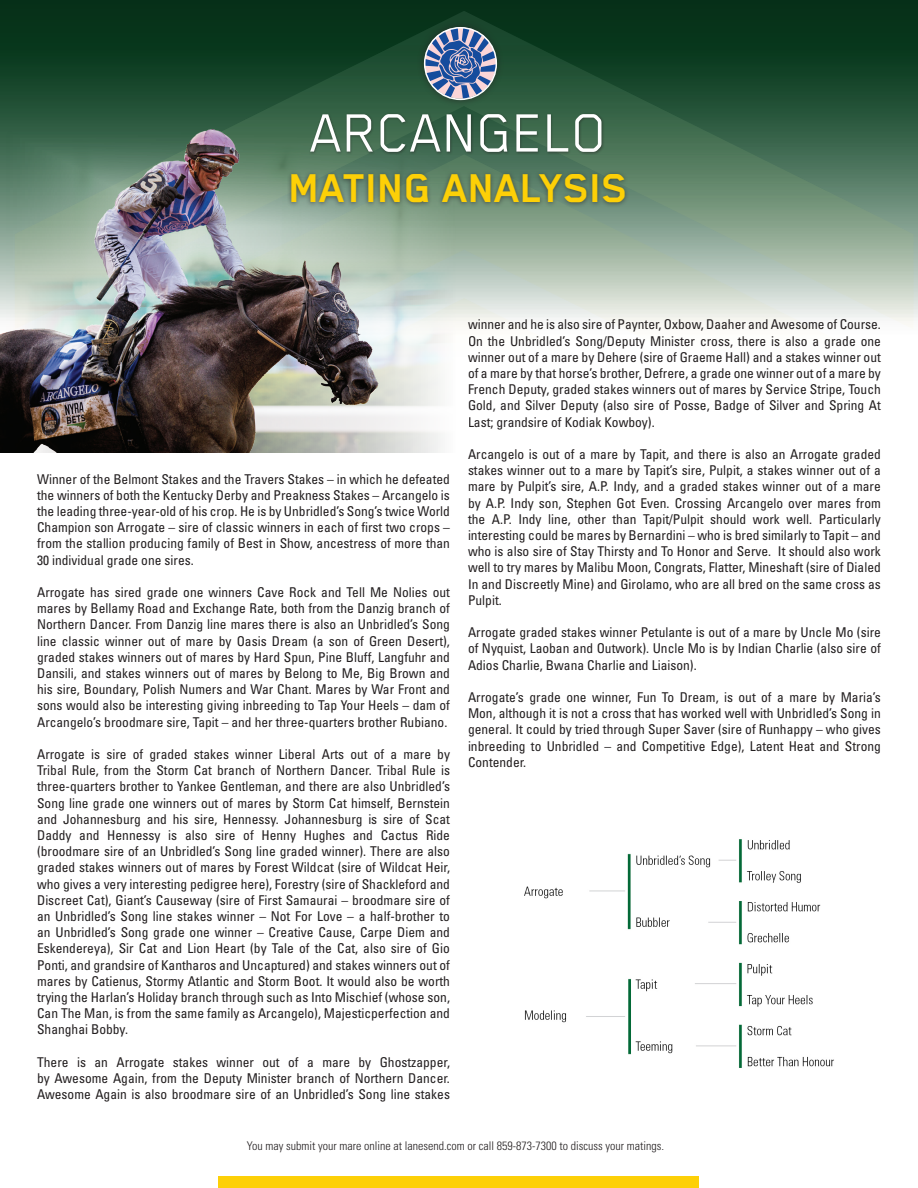
<style>
.page{position:relative;width:918px;height:1188px;background:#fff}
.page>*{position:absolute;margin:0;border:0;box-sizing:border-box;transform-origin:0 0}
.t1{font:61.95px "Blender";color:#fff}
.t2{font:700 46.5px "Blender";color:#fdd007}
.t3{font:condensed 13.5px/16.2px "Univers";color:#231f20;text-align:justify}
.t4{font:300 condensed 12px "Univers";color:#231f20}
</style>
<div class="page">
<svg style="left:0;top:0;width:918px;height:318px;fill:#073018"></svg>
<svg style="left:15px;top:11px;width:899px;height:314px"></svg>
<div style="left:308px;top:112px;width:297px;height:43px;background:#231f20;opacity:.46"></div>
<div style="left:417px;top:20px;width:87px;height:87px;background:#231f20;opacity:.57"></div>
<svg style="left:425px;top:27px;width:71px;height:72px"></svg>
<div style="left:424px;top:27px;width:73px;height:73px;border:2px solid #fff;border-radius:50%"></div>
<img style="left:454px;top:122px;width:13px;height:203px">
<img style="left:0;top:121px;width:454px;height:331px">
<div style="left:287px;top:170px;width:342px;height:38px;background:#231f20;opacity:.57"></div>
<img style="left:524px;top:839px;width:310px;height:229px">
<div style="left:219px;top:1176px;width:480px;height:12px;background:#fdd007"></div>
<p class="t1" style="left:310px;top:99px;width:299px">ARCANGELO</p>
<p class="t2" style="left:289px;top:163px;width:341px">MATING ANALYSIS</p>
<p class="t3" style="left:37px;top:470px;width:414px">Winner of the Belmont Stakes and the Travers Stakes – in which he defeated the winners of both the Kentucky Derby and Preakness Stakes – Arcangelo is the leading three-year-old of his crop. He is by Unbridled’s Song’s twice World Champion son Arrogate – sire of classic winners in each of first two crops – from the stallion producing family of Best in Show, ancestress of more than 30 individual grade one sires.</p>
<p class="t3" style="left:37px;top:584px;width:414px">Arrogate has sired grade one winners Cave Rock and Tell Me Nolies out mares by Bellamy Road and Exchange Rate, both from the Danzig branch of Northern Dancer. From Danzig line mares there is also an Unbridled’s Song line classic winner out of mare by Oasis Dream (a son of Green Desert), graded stakes winners out of mares by Hard Spun, Pine Bluff, Langfuhr and Dansili, and stakes winners out of mares by Belong to Me, Big Brown and his sire, Boundary, Polish Numers and War Chant. Mares by War Front and sons would also be interesting giving inbreeding to Tap Your Heels – dam of Arcangelo’s broodmare sire, Tapit – and her three-quarters brother Rubiano.</p>
<p class="t3" style="left:37px;top:746px;width:414px">Arrogate is sire of graded stakes winner Liberal Arts out of a mare by Tribal Rule, from the Storm Cat branch of Northern Dancer. Tribal Rule is three-quarters brother to Yankee Gentleman, and there are also Unbridled’s Song line grade one winners out of mares by Storm Cat himself, Bernstein and Johannesburg and his sire, Hennessy. Johannesburg is sire of Scat Daddy and Hennessy is also sire of Henny Hughes and Cactus Ride (broodmare sire of an Unbridled’s Song line graded winner). There are also graded stakes winners out of mares by Forest Wildcat (sire of Wildcat Heir, who gives a very interesting pedigree here), Forestry (sire of Shackleford and Discreet Cat), Giant’s Causeway (sire of First Samaurai – broodmare sire of an Unbridled’s Song line stakes winner – Not For Love – a half-brother to an Unbridled’s Song grade one winner – Creative Cause, Carpe Diem and Eskendereya), Sir Cat and Lion Heart (by Tale of the Cat, also sire of Gio Ponti, and grandsire of Kantharos and Uncaptured) and stakes winners out of mares by Catienus, Stormy Atlantic and Storm Boot. It would also be worth trying the Harlan’s Holiday branch through such as Into Mischief (whose son, Can The Man, is from the same family as Arcangelo), Majesticperfection and Shanghai Bobby.</p>
<p class="t3" style="left:37px;top:1054px;width:414px">There is an Arrogate stakes winner out of a mare by Ghostzapper, by Awesome Again, from the Deputy Minister branch of Northern Dancer.<br>Awesome Again is also broodmare sire of an Unbridled’s Song line stakes</p>
<p class="t3" style="left:468px;top:316px;width:414px">winner and he is also sire of Paynter, Oxbow, Daaher and Awesome of Course.<br>On the Unbridled’s Song/Deputy Minister cross, there is also a grade one winner out of a mare by Dehere (sire of Graeme Hall) and a stakes winner out of a mare by that horse’s brother, Defrere, a grade one winner out of a mare by French Deputy, graded stakes winners out of mares by Service Stripe, Touch Gold, and Silver Deputy (also sire of Posse, Badge of Silver and Spring At Last; grandsire of Kodiak Kowboy).</p>
<p class="t3" style="left:468px;top:446px;width:414px">Arcangelo is out of a mare by Tapit, and there is also an Arrogate graded stakes winner out to a mare by Tapit’s sire, Pulpit, a stakes winner out of a mare by Pulpit’s sire, A.P. Indy, and a graded stakes winner out of a mare by A.P. Indy son, Stephen Got Even. Crossing Arcangelo over mares from the A.P. Indy line, other than Tapit/Pulpit should work well. Particularly interesting could be mares by Bernardini – who is bred similarly to Tapit – and who is also sire of Stay Thirsty and To Honor and Serve. It should also work well to try mares by Malibu Moon, Congrats, Flatter, Mineshaft (sire of Dialed In and Discreetly Mine) and Girolamo, who are all bred on the same cross as Pulpit.</p>
<p class="t3" style="left:468px;top:624px;width:414px">Arrogate graded stakes winner Petulante is out of a mare by Uncle Mo (sire of Nyquist, Laoban and Outwork). Uncle Mo is by Indian Charlie (also sire of Adios Charlie, Bwana Charlie and Liaison).</p>
<p class="t3" style="left:468px;top:689px;width:414px">Arrogate’s grade one winner, Fun To Dream, is out of a mare by Maria’s Mon, although it is not a cross that has worked well with Unbridled’s Song in general. It could by tried through Super Saver (sire of Runhappy – who gives inbreeding to Unbridled – and Competitive Edge), Latent Heat and Strong Contender.</p>
<p class="t4" style="left:247px;top:1138px;width:419px">You may submit your mare online at lanesend.com or call 859-873-7300 to discuss your matings.</p>
</div>
